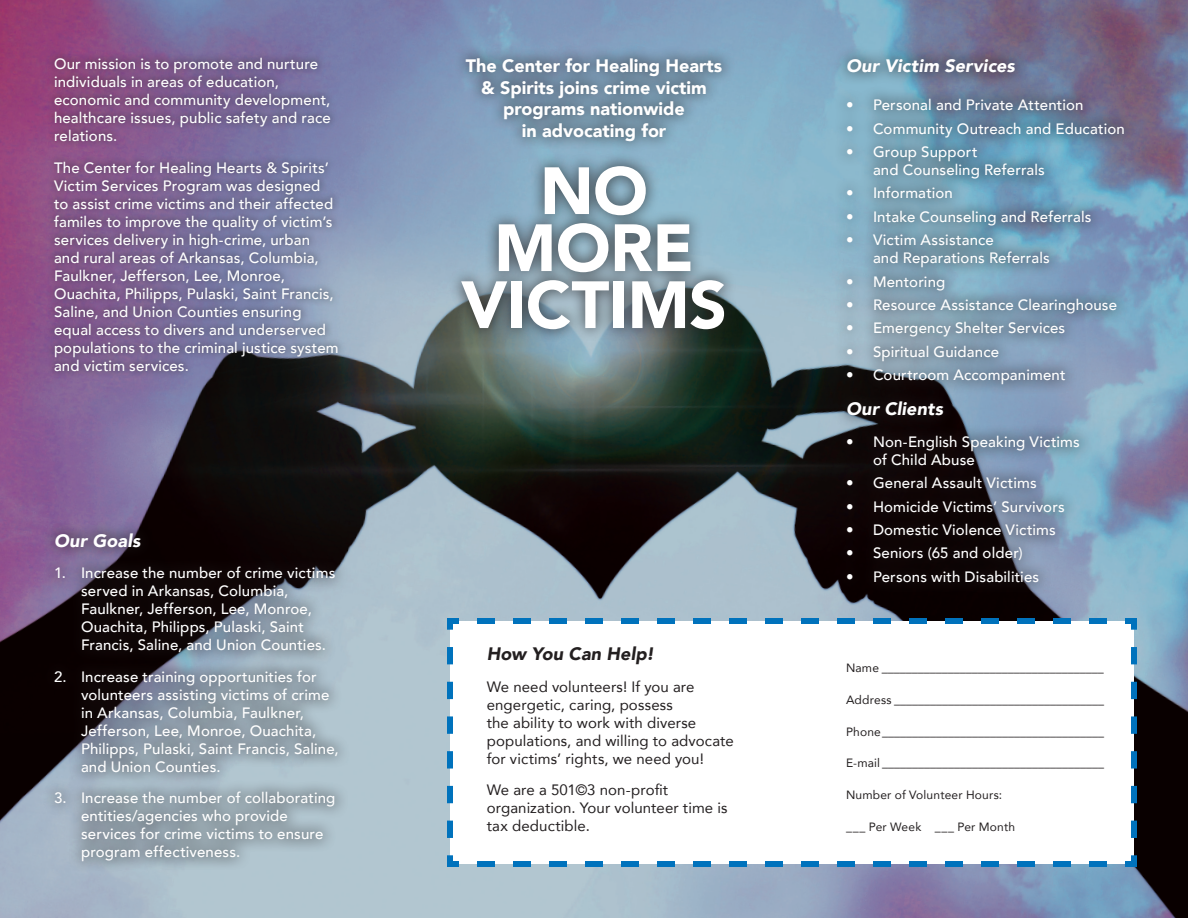
<style>
.page{position:relative;width:1188px;height:918px;background:#fff}
.page>*{position:absolute;margin:0;border:0;box-sizing:border-box;transform-origin:0 0}
.t1{font:900 66px "Avenir";letter-spacing:-.01em;color:#fff}
.t2{font:900 18px "Avenir";color:#fff}
.t3{font:italic 900 18px "Avenir";letter-spacing:.01em;color:#fff}
.t4{font:italic 900 18px "Avenir";letter-spacing:.005em;color:#231f20}
.t5{font:500 15px/18px "Avenir";letter-spacing:.01em;color:#fff}
.t6{font:15px/18px "Avenir";letter-spacing:.005em;color:#231f20}
.t7{font:12px "Avenir";letter-spacing:.015em;color:#231f20}
</style>
<div class="page">
<img style="left:0;top:0;width:1188px;height:918px">
<svg style="left:444px;top:615px;width:696px;height:255px"></svg>
<div style="left:448px;top:44px;width:290px;height:299px;background:#231f20;opacity:.75"></div>
<div style="left:47px;top:51px;width:299px;height:327px;background:#231f20;opacity:.75"></div>
<div style="left:41px;top:520px;width:310px;height:354px;background:#231f20;opacity:.75"></div>
<div style="left:833px;top:45px;width:305px;height:551px;background:#231f20;opacity:.75"></div>
<p class="t5" style="left:54px;top:54px;width:278px">Our mission is to promote and nurture individuals in areas of education, economic and community development, healthcare issues, public safety and race relations.</p>
<p class="t5" style="left:54px;top:157px;width:286px">The Center for Healing Hearts &amp; Spirits’ Victim Services Program was designed<br>to assist crime victims and their affected familes to improve the quality of victim’s services delivery in high-crime, urban and rural areas of Arkansas, Columbia, Faulkner, Jefferson, Lee, Monroe, Ouachita, Philipps, Pulaski, Saint Francis, Saline, and Union Counties ensuring equal access to divers and underserved populations to the criminal justice system and victim services.</p>
<p class="t3" style="left:54px;top:526px;width:88px">Our Goals</p>
<p class="t5" style="left:81px;top:563px;width:256px;text-indent:-27px">1. Increase the number of crime victims served in Arkansas, Columbia, Faulkner, Jefferson, Lee, Monroe, Ouachita, Philipps, Pulaski, Saint Francis, Saline, and Union Counties.</p>
<p class="t5" style="left:81px;top:667px;width:259px;text-indent:-27px">2. Increase training opportunities for volunteers assisting victims of crime in Arkansas, Columbia, Faulkner, Jefferson, Lee, Monroe, Ouachita, Philipps, Pulaski, Saint Francis, Saline, and Union Counties.</p>
<p class="t5" style="left:81px;top:788px;width:256px;text-indent:-27px">3. Increase the number of collaborating entities/agencies who provide services for crime victims to ensure program effectiveness.</p>
<p class="t2" style="left:466px;top:50px;width:258px">The Center for Healing Hearts</p>
<p class="t2" style="left:481px;top:72px;width:227px">&amp; Spirits joins crime victim</p>
<p class="t2" style="left:503px;top:94px;width:183px">programs nationwide</p>
<p class="t2" style="left:522px;top:115px;width:146px">in advocating for</p>
<p class="t1" style="left:540px;top:135px;width:110px">NO</p>
<p class="t1" style="left:494px;top:192px;width:201px">MORE</p>
<p class="t1" style="left:461px;top:249px;width:267px">VICTIMS</p>
<p class="t4" style="left:487px;top:639px;width:169px">How You Can Help!</p>
<p class="t6" style="left:487px;top:677px;width:249px">We need volunteers! If you are engergetic, caring, possess<br>the ability to work with diverse populations, and willing to advocate for victims’ rights, we need you!</p>
<p class="t6" style="left:487px;top:780px;width:242px">We are a 501©3 non-profit organization. Your volunteer time is tax deductible.</p>
<p class="t3" style="left:846px;top:51px;width:170px">Our Victim Services</p>
<p class="t5" style="left:846px;top:95px;width:239px">• Personal and Private Attention</p>
<p class="t5" style="left:846px;top:119px;width:280px">• Community Outreach and Education</p>
<p class="t5" style="left:873px;top:142px;width:173px;text-indent:-27px">• Group Support<br>and Counseling Referrals</p>
<p class="t5" style="left:846px;top:183px;width:108px">• Information</p>
<p class="t5" style="left:846px;top:207px;width:247px">• Intake Counseling and Referrals</p>
<p class="t5" style="left:873px;top:230px;width:178px;text-indent:-27px">• Victim Assistance<br>and Reparations Referrals</p>
<p class="t5" style="left:846px;top:272px;width:101px">• Mentoring</p>
<p class="t5" style="left:846px;top:295px;width:273px">• Resource Assistance Clearinghouse</p>
<p class="t5" style="left:846px;top:318px;width:221px">• Emergency Shelter Services</p>
<p class="t5" style="left:846px;top:342px;width:155px">• Spiritual Guidance</p>
<p class="t5" style="left:846px;top:365px;width:221px">• Courtroom Accompaniment</p>
<p class="t3" style="left:846px;top:394px;width:99px">Our Clients</p>
<p class="t5" style="left:873px;top:432px;width:208px;text-indent:-27px">• Non-English Speaking Victims of Child Abuse</p>
<p class="t5" style="left:846px;top:473px;width:192px">• General Assault Victims</p>
<p class="t5" style="left:846px;top:497px;width:220px">• Homicide Victims’ Survivors</p>
<p class="t5" style="left:846px;top:520px;width:211px">• Domestic Violence Victims</p>
<p class="t5" style="left:846px;top:543px;width:178px">• Seniors (65 and older)</p>
<p class="t5" style="left:846px;top:567px;width:195px">• Persons with Disabilities</p>
<p class="t7" style="left:846px;top:659px;width:259px">Name _____________________________________</p>
<p class="t7" style="left:846px;top:690px;width:260px">Address ___________________________________</p>
<p class="t7" style="left:846px;top:722px;width:260px">Phone_____________________________________</p>
<p class="t7" style="left:846px;top:754px;width:260px">E-mail _____________________________________</p>
<p class="t7" style="left:846px;top:785px;width:158px">Number of Volunteer Hours:</p>
<p class="t7" style="left:846px;top:817px;width:171px">___ Per Week ___ Per Month</p>
</div>
